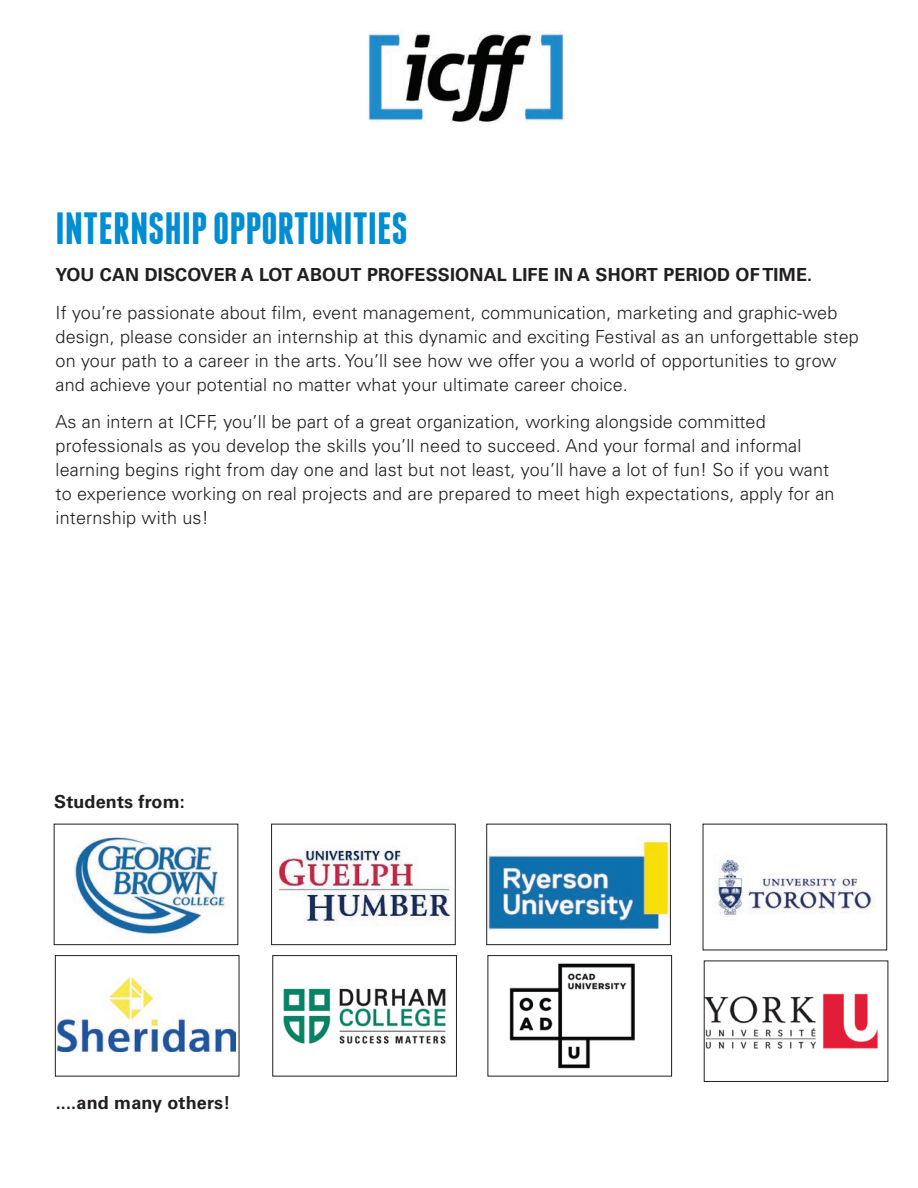
<style>
.page{position:relative;width:918px;height:1188px;background:#fff}
.page>*{position:absolute;margin:0;border:0;box-sizing:border-box;transform-origin:0 0}
.t1{font:700 45px "Franchise";color:#008dd1}
.t2{font:300 18px/24px "Univers LT Std";letter-spacing:.01em;color:#231f20}
.t3{font:700 18px "Univers LT Std";letter-spacing:.01em;color:#231f20}
.t4{font:700 18px "Univers LT Std";letter-spacing:.01em;color:#231f20}
</style>
<div class="page">
<img style="left:368px;top:32px;width:197px;height:91px">
<img style="left:74px;top:836px;width:151px;height:102px">
<div style="left:54px;top:824px;width:184px;height:121px;border:1px solid #231f20"></div>
<img style="left:275px;top:845px;width:178px;height:81px">
<div style="left:271px;top:824px;width:184px;height:121px;border:1px solid #231f20"></div>
<img style="left:489px;top:840px;width:180px;height:90px">
<div style="left:487px;top:824px;width:184px;height:121px;border:1px solid #231f20"></div>
<img style="left:58px;top:977px;width:178px;height:75px">
<div style="left:55px;top:955px;width:184px;height:121px;border:1px solid #231f20"></div>
<img style="left:283px;top:988px;width:163px;height:56px">
<div style="left:273px;top:955px;width:184px;height:121px;border:1px solid #231f20"></div>
<img style="left:509px;top:963px;width:126px;height:106px">
<div style="left:488px;top:955px;width:184px;height:121px;border:1px solid #231f20"></div>
<img style="left:714px;top:855px;width:160px;height:63px">
<img style="left:706px;top:993px;width:172px;height:56px">
<div style="left:704px;top:961px;width:184px;height:121px;border:1px solid #231f20"></div>
<h1 class="t1" style="left:56px;top:207px;width:353px">INTERNSHIP OPPORTUNITIES</h1>
<p class="t3" style="left:56px;top:264px;width:758px">YOU CAN DISCOVER A LOT ABOUT PROFESSIONAL LIFE IN A SHORT PERIOD OF TIME.</p>
<p class="t2" style="left:56px;top:300px;width:805px">If you’re passionate about film, event management, communication, marketing and graphic-web design, please consider an internship at this dynamic and exciting Festival as an unforgettable step on your path to a career in the arts. You’ll see how we offer you a world of opportunities to grow and achieve your potential no matter what your ultimate career choice.</p>
<p class="t2" style="left:56px;top:410px;width:781px">As an intern at ICFF, you’ll be part of a great organization, working alongside committed professionals as you develop the skills you’ll need to succeed. And your formal and informal learning begins right from day one and last but not least, you’ll have a lot of fun! So if you want to experience working on real projects and are prepared to meet high expectations, apply for an internship with us!</p>
<p class="t4" style="left:54px;top:791px;width:132px">Students from:</p>
<p class="t4" style="left:56px;top:1093px;width:176px">....and many others!</p>
</div>
